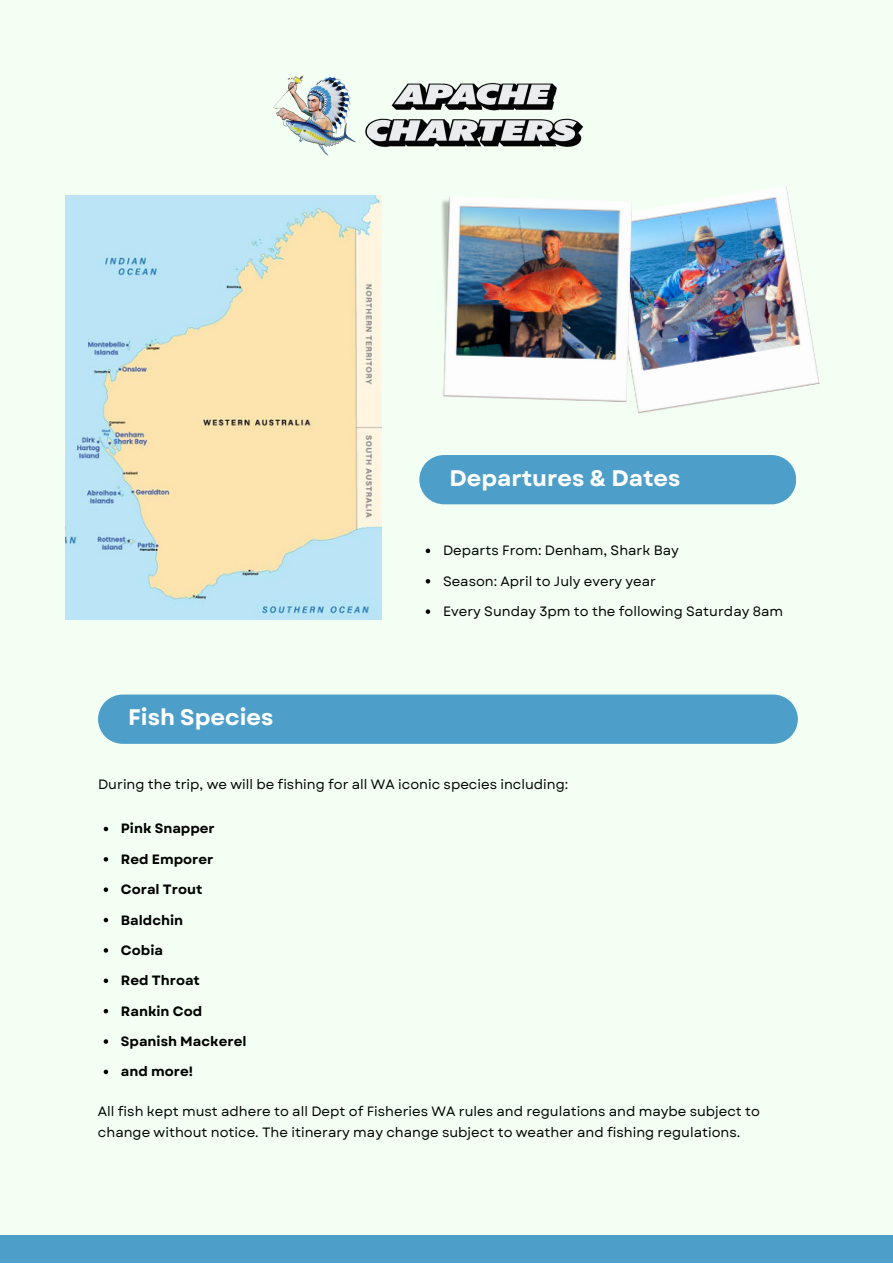
<style>
.page{position:relative;width:893px;height:1264px;background:#fff}
.page>*{position:absolute;margin:0;border:0;box-sizing:border-box;transform-origin:0 0}
.t1{font:700 22.5px "Garet";color:#fff}
.t2{font:13.5px/20.2px "Garet";color:#000}
.t3{font:700 13.5px "Garet";color:#000}
</style>
<div class="page">
<div style="left:0;top:0;width:892px;height:1262px;background:#f3fff3"></div>
<div style="left:98px;top:694px;width:699px;height:49px;background:#4d9fc9"></div>
<div style="left:0;top:1234px;width:892px;height:28px;background:#4d9fc9"></div>
<img style="left:273px;top:75px;width:311px;height:81px">
<img style="left:632px;top:186px;width:187px;height:228px">
<img style="left:441px;top:196px;width:191px;height:206px">
<div style="left:419px;top:455px;width:377px;height:49px;background:#4d9fc9"></div>
<img style="left:65px;top:196px;width:316px;height:423px">
<svg style="left:104px;top:826px;width:4px;height:5px"></svg>
<svg style="left:104px;top:857px;width:4px;height:4px"></svg>
<svg style="left:104px;top:887px;width:4px;height:5px"></svg>
<svg style="left:104px;top:917px;width:4px;height:5px"></svg>
<svg style="left:104px;top:948px;width:4px;height:4px"></svg>
<svg style="left:104px;top:978px;width:4px;height:5px"></svg>
<svg style="left:104px;top:1009px;width:4px;height:4px"></svg>
<svg style="left:104px;top:1039px;width:4px;height:4px"></svg>
<svg style="left:104px;top:1069px;width:4px;height:5px"></svg>
<svg style="left:425px;top:548px;width:5px;height:5px"></svg>
<svg style="left:425px;top:579px;width:5px;height:4px"></svg>
<svg style="left:425px;top:609px;width:5px;height:5px"></svg>
<p class="t1" style="left:449px;top:462px;width:232px">Departures &amp; Dates</p>
<p class="t1" style="left:128px;top:701px;width:147px">Fish Species</p>
<p class="t2" style="left:443px;top:540px;width:237px">Departs From: Denham, Shark Bay</p>
<p class="t2" style="left:443px;top:571px;width:214px">Season: April to July every year</p>
<p class="t2" style="left:443px;top:601px;width:341px">Every Sunday 3pm to the following Saturday 8am</p>
<p class="t2" style="left:98px;top:773px;width:472px">During the trip, we will be fishing for all WA iconic species including:</p>
<p class="t3" style="left:121px;top:819px;width:95px">Pink Snapper</p>
<p class="t3" style="left:121px;top:849px;width:94px">Red Emporer</p>
<p class="t3" style="left:121px;top:879px;width:83px">Coral Trout</p>
<p class="t3" style="left:121px;top:910px;width:64px">Baldchin</p>
<p class="t3" style="left:121px;top:940px;width:43px">Cobia</p>
<p class="t3" style="left:121px;top:970px;width:80px">Red Throat</p>
<p class="t3" style="left:121px;top:1001px;width:83px">Rankin Cod</p>
<p class="t3" style="left:121px;top:1031px;width:127px">Spanish Mackerel</p>
<p class="t3" style="left:121px;top:1061px;width:74px">and more!</p>
<p class="t2" style="left:98px;top:1101px;width:663px">All fish kept must adhere to all Dept of Fisheries WA rules and regulations and maybe subject to change without notice. The itinerary may change subject to weather and fishing regulations.</p>
</div>
